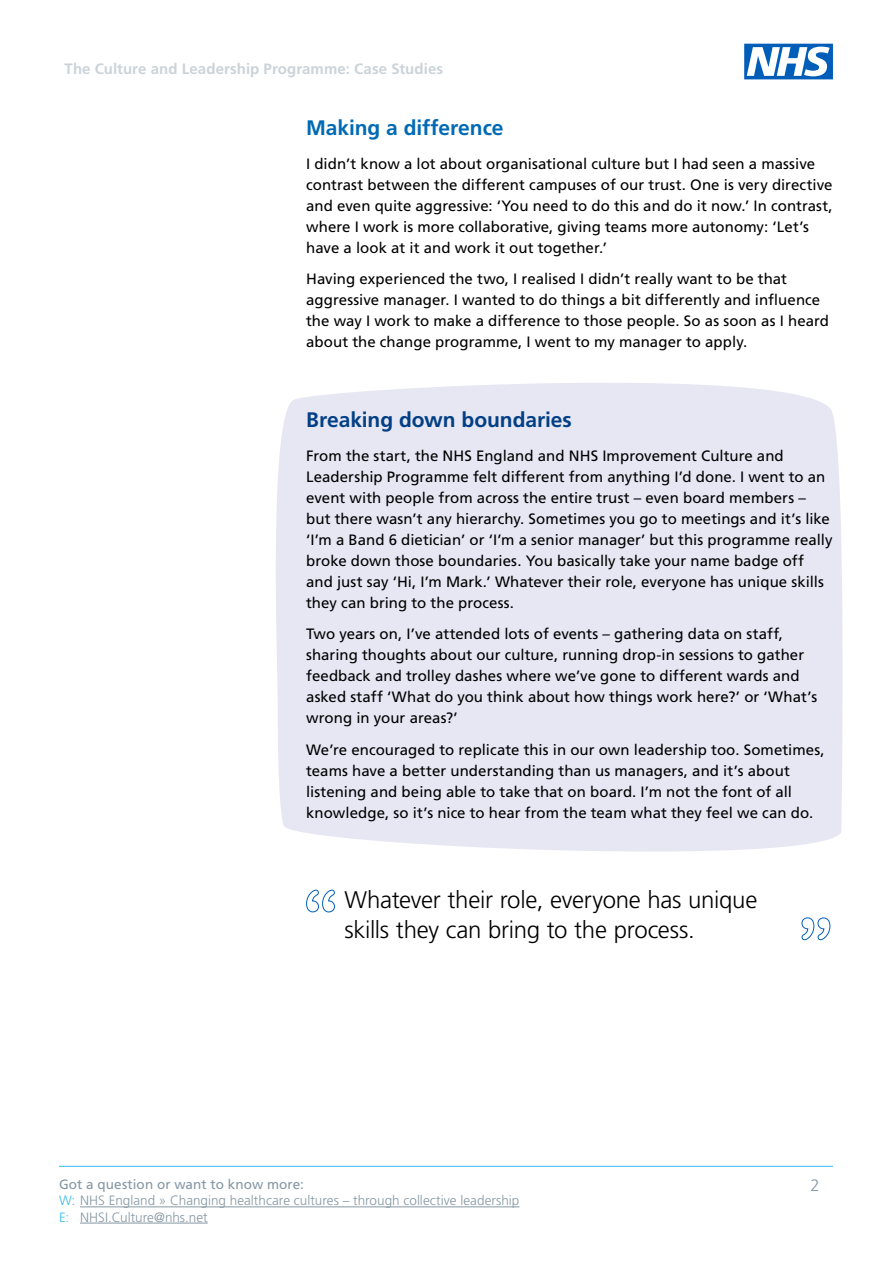
<style>
.page{position:relative;width:893px;height:1263px;background:#fff}
.page>*{position:absolute;margin:0;border:0;box-sizing:border-box;transform-origin:0 0}
.t1{font:300 24px/30px "Frutiger LT Std";letter-spacing:-.01em;color:#000}
.t2{font:700 21px "Frutiger LT Std";letter-spacing:-.005em;color:#033f85}
.t3{font:700 21px "Frutiger LT Std";letter-spacing:-.005em;color:#006ab4}
.t4{font:300 16.5px "Frutiger LT Std";color:#8597a3}
.t5{font:15px/21px "Frutiger LT Std";letter-spacing:.005em;color:#000}
.t6{font:700 15px "Frutiger LT Std";letter-spacing:.005em;color:#cbd3d9}
.t7{font:300 13.5px/16.2px "Frutiger LT Std";color:#8597a3}
.s1{font-weight:400}
.s2{color:#36bcee}
</style>
<div class="page">
<hr style="left:59px;top:1166px;width:774px;height:1px;background:#36bcee">
<svg style="left:744px;top:44px;width:89px;height:35px"></svg>
<hr style="left:80px;top:1206px;width:439px;height:1px;background:#8597a3">
<hr style="left:80px;top:1223px;width:128px;height:1px;background:#8597a3">
<div style="left:276px;top:383px;width:567px;height:469px;background:#e6e7f3"></div>
<svg style="left:306px;top:889px;width:29px;height:24px"></svg>
<svg style="left:801px;top:917px;width:30px;height:23px"></svg>
<p class="t6" style="left:65px;top:60px;width:380px">The Culture and Leadership Programme: Case Studies</p>
<h2 class="t3" style="left:306px;top:115px;width:199px">Making a difference</h2>
<p class="t5" style="left:306px;top:153px;width:528px">I didn’t know a lot about organisational culture but I had seen a massive contrast between the different campuses of our trust. One is very directive and even quite aggressive: ‘You need to do this and do it now.’ In contrast, where I work is more collaborative, giving teams more autonomy: ‘Let’s have a look at it and work it out together.’</p>
<p class="t5" style="left:306px;top:268px;width:524px">Having experienced the two, I realised I didn’t really want to be that aggressive manager. I wanted to do things a bit differently and influence the way I work to make a difference to those people. So as soon as I heard about the change programme, I went to my manager to apply.</p>
<h2 class="t2" style="left:306px;top:407px;width:267px">Breaking down boundaries</h2>
<p class="t5" style="left:306px;top:445px;width:528px">From the start, the NHS England and NHS Improvement Culture and Leadership Programme felt different from anything I’d done. I went to an event with people from across the entire trust – even board members – but there wasn’t any hierarchy. Sometimes you go to meetings and it’s like ‘I’m a Band 6 dietician’ or ‘I’m a senior manager’ but this programme really broke down those boundaries. You basically take your name badge off and just say ‘Hi, I’m Mark.’ Whatever their role, everyone has unique skills they can bring to the process.</p>
<p class="t5" style="left:306px;top:624px;width:513px">Two years on, I’ve attended lots of events – gathering data on staff, sharing thoughts about our culture, running drop-in sessions to gather feedback and trolley dashes where we’ve gone to different wards and asked staff ‘What do you think about how things work here?’ or ‘What’s wrong in your areas?’</p>
<p class="t5" style="left:306px;top:739px;width:520px">We’re encouraged to replicate this in our own leadership too. Sometimes, teams have a better understanding than us managers, and it’s about listening and being able to take that on board. I’m not the font of all knowledge, so it’s nice to hear from the team what they feel we can do.</p>
<h1 class="t1" style="left:344px;top:885px;width:414px">Whatever their role, everyone has unique skills they can bring to the process.</h1>
<p class="t7" style="left:59px;top:1176px;width:462px"><span class="s1">Got a question or want to know more:<br></span><span class="s2">W:</span> NHS England » Changing healthcare cultures – through collective leadership<br><span class="s2">E:</span> NHSI.Culture@nhs.net</p>
<p class="t4" style="left:810px;top:1176px;width:11px">2</p>
</div>
